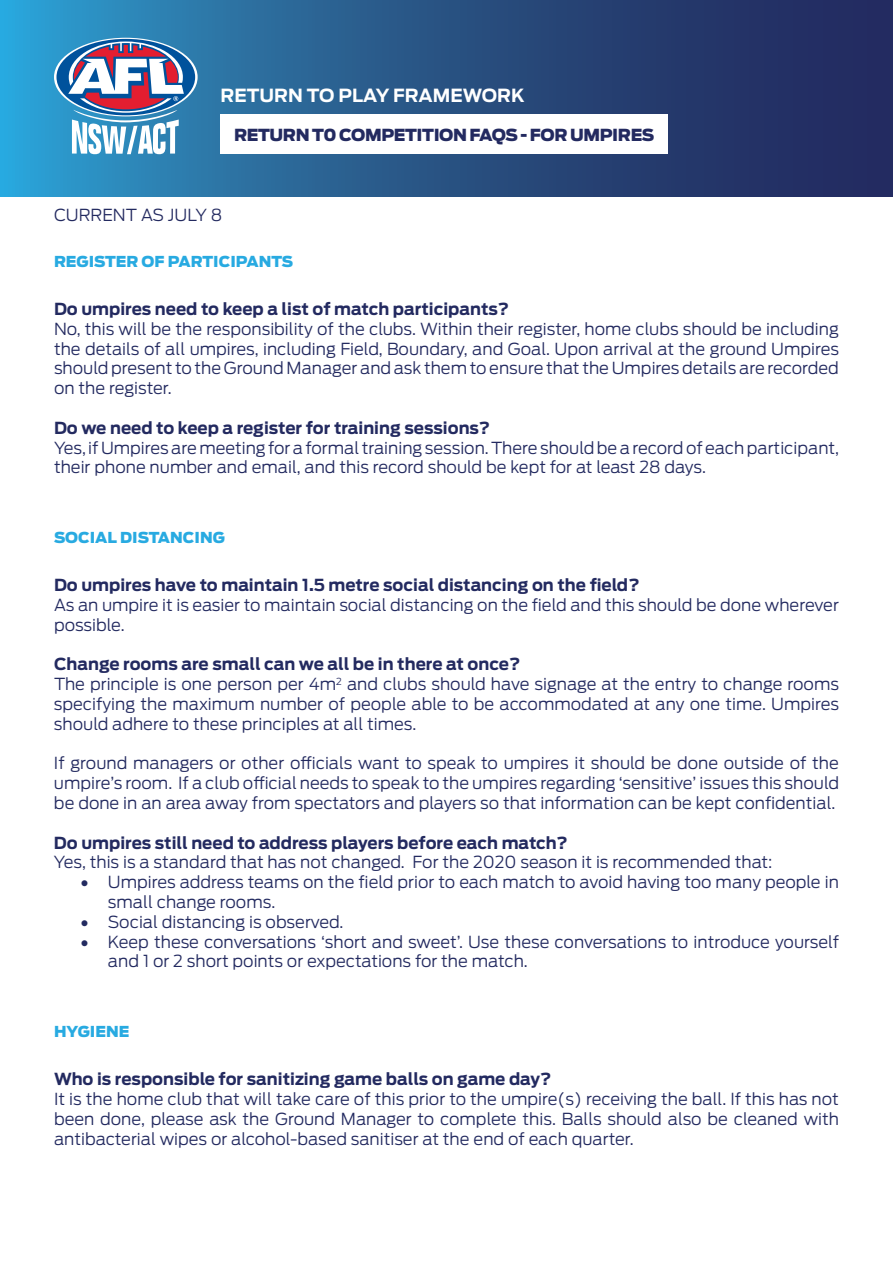
<style>
.page{position:relative;width:893px;height:1263px;background:#fff}
.page>*{position:absolute;margin:0;border:0;box-sizing:border-box;transform-origin:0 0}
.t1{font:700 18px "Antenna";color:#fff}
.t2{font:300 16.5px/19.8px "Antenna";color:#232a60}
.t3{font:700 16.5px "Antenna";color:#232a60}
.t4{font:900 16.5px "Antenna";letter-spacing:-.025em;color:#232a60}
.t5{font:900 15px "Antenna";color:#28aae1}
.s1{font-weight:700}
</style>
<div class="page">
<svg style="left:0;top:0;width:893px;height:196px;background:#275587"></svg>
<svg style="left:54px;top:38px;width:144px;height:78px"></svg>
<div style="left:56px;top:39px;width:139px;height:76px;background:#00529c;border-radius:50%"></div>
<svg style="left:68px;top:42px;width:116px;height:112px"></svg>
<div style="left:221px;top:114px;width:447px;height:40px;background:#fff"></div>
<p class="t1" style="left:221px;top:83px;width:306px">RETURN TO PLAY FRAMEWORK</p>
<p class="t4" style="left:234px;top:123px;width:422px">RETURN T0 COMPETITION FAQS - FOR UMPIRES</p>
<p class="t2" style="left:54px;top:204px;width:170px">CURRENT AS JULY 8</p>
<p class="t5" style="left:54px;top:251px;width:241px">REGISTER OF PARTICIPANTS</p>
<p class="t3" style="left:54px;top:297px;width:457px">Do umpires need to keep a list of match participants?</p>
<p class="t2" style="left:54px;top:318px;width:787px;text-align:justify">No, this will be the responsibility of the clubs. Within their register, home clubs should be including the details of all umpires, including Field, Boundary, and Goal. Upon arrival at the ground Umpires should present to the Ground Manager and ask them to ensure that the Umpires details are recorded on the register.</p>
<p class="t3" style="left:54px;top:416px;width:438px">Do we need to keep a register for training sessions?</p>
<p class="t2" style="left:54px;top:437px;width:787px">Yes, if Umpires are meeting for a formal training session. There should be a record of each participant, their phone number and email, and this record should be kept for at least 28 days.</p>
<p class="t5" style="left:54px;top:527px;width:172px">SOCIAL DISTANCING</p>
<p class="t3" style="left:54px;top:574px;width:587px">Do umpires have to maintain 1.5 metre social distancing on the field?</p>
<p class="t2" style="left:54px;top:595px;width:786px">As an umpire it is easier to maintain social distancing on the field and this should be done wherever possible.</p>
<p class="t2" style="left:54px;top:654px;width:786px"><span class="s1">Change rooms are small can we all be in there at once?<br></span>The principle is one person per 4m<sup>2</sup> and clubs should have signage at the entry to change rooms specifying the maximum number of people able to be accommodated at any one time. Umpires should adhere to these principles at all times.</p>
<p class="t2" style="left:54px;top:753px;width:786px;text-align:justify">If ground managers or other officials want to speak to umpires it should be done outside of the umpire’s room. If a club official needs to speak to the umpires regarding ‘sensitive’ issues this should be done in an area away from spectators and players so that information can be kept confidential.</p>
<p class="t3" style="left:54px;top:831px;width:515px">Do umpires still need to address players before each match?</p>
<p class="t2" style="left:54px;top:852px;width:720px">Yes, this is a standard that has not changed. For the 2020 season it is recommended that:</p>
<p class="t2" style="left:108px;top:872px;width:732px;text-indent:-27px">• Umpires address teams on the field prior to each match to avoid having too many people in small change rooms.</p>
<p class="t2" style="left:81px;top:911px;width:264px">• Social distancing is observed.</p>
<p class="t2" style="left:108px;top:931px;width:732px;text-indent:-27px">• Keep these conversations ‘short and sweet’. Use these conversations to introduce yourself and 1 or 2 short points or expectations for the match.</p>
<p class="t5" style="left:54px;top:1021px;width:77px">HYGIENE</p>
<p class="t3" style="left:54px;top:1068px;width:499px">Who is responsible for sanitizing game balls on game day?</p>
<p class="t2" style="left:54px;top:1089px;width:786px;text-align:justify">It is the home club that will take care of this prior to the umpire(s) receiving the ball. If this has not been done, please ask the Ground Manager to complete this. Balls should also be cleaned with antibacterial wipes or alcohol-based sanitiser at the end of each quarter.</p>
</div>
